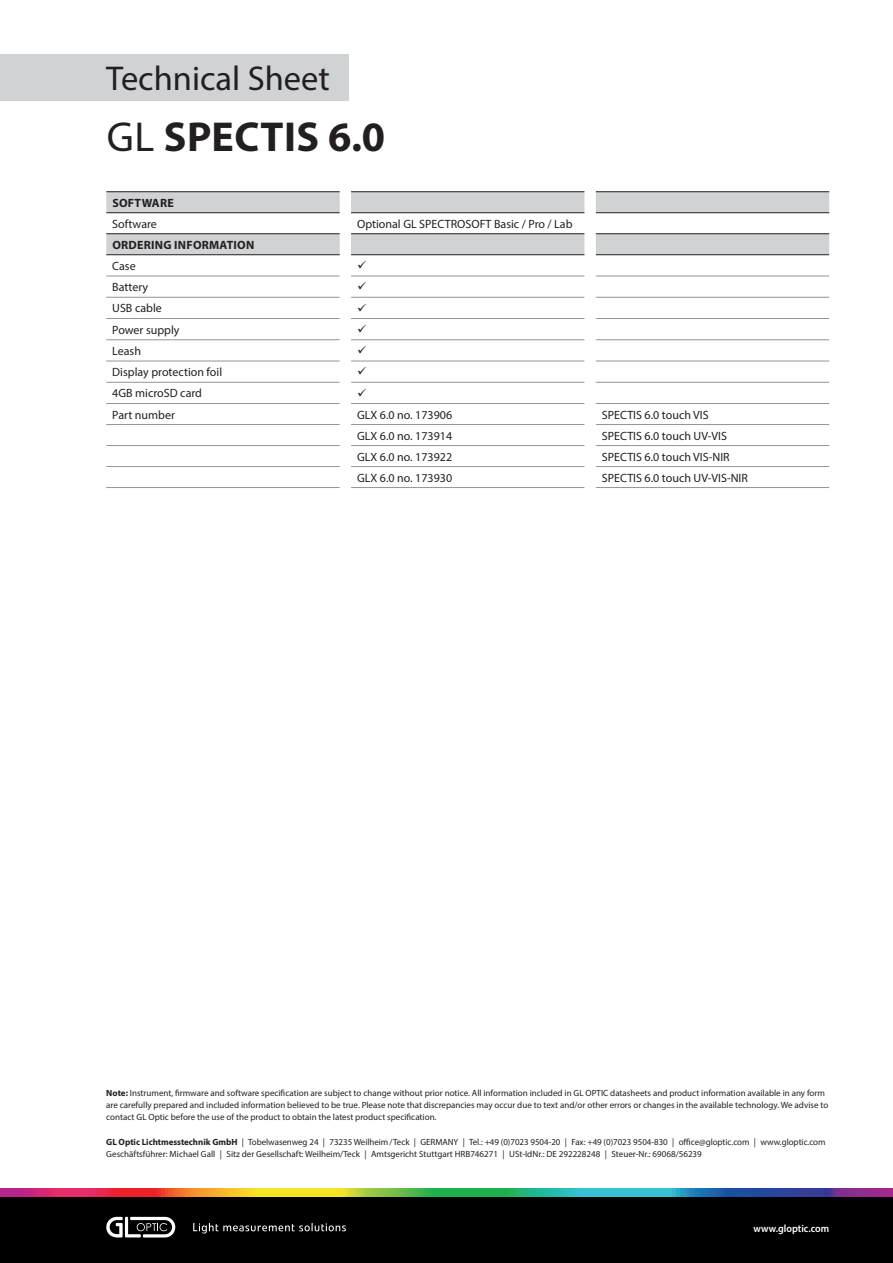
<style>
.page{position:relative;width:893px;height:1263px;background:#fff}
.page>*{position:absolute;margin:0;border:0;box-sizing:border-box;transform-origin:0 0}
.t1{font:700 42px "Myriad Pro";letter-spacing:.01em;color:#231f20}
.t2{font:34.5px "Myriad Pro";color:#231f20}
.Tabelleninhalt{font:12px "Myriad Pro";color:#231f20}
.Tabelleninhalt-2{font:700 12px "Myriad Pro";letter-spacing:.02em;color:#231f20}
.t3{font:600 10.5px "Myriad Pro";color:#fff;scale:.95 1}
.t4{font:9px/12px "Myriad Pro";color:#231f20}
.s1{font-weight:400}
.s2{font-weight:700}
</style>
<div class="page">
<div style="left:0;top:1196px;width:893px;height:67px;background:#000"></div>
<svg style="left:0;top:1188px;width:893px;height:8px;background:#82866f"></svg>
<svg style="left:193px;top:1223px;width:153px;height:10px"></svg>
<svg style="left:106px;top:1217px;width:69px;height:20px"></svg>
<div style="left:0;top:54px;width:349px;height:47px;background:#d1d2d4"></div>
<svg style="left:106px;top:192px;width:234px;height:62px"></svg>
<svg style="left:351px;top:192px;width:478px;height:63px"></svg>
<hr style="left:106px;top:191px;width:234px;height:1px;background:#231f20">
<hr style="left:351px;top:191px;width:233px;height:1px;background:#231f20">
<hr style="left:596px;top:191px;width:233px;height:1px;background:#231f20">
<hr style="left:106px;top:212px;width:234px;height:1px;background:#231f20">
<hr style="left:351px;top:212px;width:233px;height:1px;background:#231f20">
<hr style="left:596px;top:212px;width:233px;height:1px;background:#231f20">
<hr style="left:106px;top:233px;width:234px;height:1px;background:#231f20">
<hr style="left:351px;top:233px;width:233px;height:1px;background:#231f20">
<hr style="left:596px;top:233px;width:233px;height:1px;background:#231f20">
<hr style="left:106px;top:254px;width:234px;height:1px;background:#231f20">
<hr style="left:351px;top:254px;width:233px;height:1px;background:#231f20">
<hr style="left:596px;top:254px;width:233px;height:1px;background:#231f20">
<hr style="left:106px;top:487px;width:234px;height:1px;background:#939598">
<hr style="left:351px;top:487px;width:233px;height:1px;background:#939598">
<hr style="left:596px;top:487px;width:233px;height:1px;background:#939598">
<hr style="left:106px;top:276px;width:234px;height:1px;background:#939598">
<hr style="left:351px;top:276px;width:233px;height:1px;background:#939598">
<hr style="left:596px;top:276px;width:233px;height:1px;background:#939598">
<hr style="left:106px;top:297px;width:234px;height:1px;background:#939598">
<hr style="left:351px;top:297px;width:233px;height:1px;background:#939598">
<hr style="left:596px;top:297px;width:233px;height:1px;background:#939598">
<hr style="left:106px;top:318px;width:234px;height:1px;background:#939598">
<hr style="left:351px;top:318px;width:233px;height:1px;background:#939598">
<hr style="left:596px;top:318px;width:233px;height:1px;background:#939598">
<hr style="left:106px;top:339px;width:234px;height:1px;background:#939598">
<hr style="left:351px;top:339px;width:233px;height:1px;background:#939598">
<hr style="left:596px;top:339px;width:233px;height:1px;background:#939598">
<hr style="left:106px;top:361px;width:234px;height:1px;background:#939598">
<hr style="left:351px;top:361px;width:233px;height:1px;background:#939598">
<hr style="left:596px;top:361px;width:233px;height:1px;background:#939598">
<hr style="left:106px;top:382px;width:234px;height:1px;background:#939598">
<hr style="left:351px;top:382px;width:233px;height:1px;background:#939598">
<hr style="left:596px;top:382px;width:233px;height:1px;background:#939598">
<hr style="left:106px;top:403px;width:234px;height:1px;background:#939598">
<hr style="left:351px;top:403px;width:233px;height:1px;background:#939598">
<hr style="left:596px;top:403px;width:233px;height:1px;background:#939598">
<hr style="left:106px;top:424px;width:234px;height:1px;background:#939598">
<hr style="left:351px;top:424px;width:233px;height:1px;background:#939598">
<hr style="left:596px;top:424px;width:233px;height:1px;background:#939598">
<hr style="left:106px;top:445px;width:234px;height:1px;background:#939598">
<hr style="left:351px;top:445px;width:233px;height:1px;background:#939598">
<hr style="left:596px;top:445px;width:233px;height:1px;background:#939598">
<hr style="left:106px;top:466px;width:234px;height:1px;background:#939598">
<hr style="left:351px;top:466px;width:233px;height:1px;background:#939598">
<hr style="left:596px;top:466px;width:233px;height:1px;background:#939598">
<h2 class="t2" style="left:106px;top:57px;width:225px">Technical Sheet</h2>
<h1 class="t1" style="left:107px;top:109px;width:280px"><span class="s1">GL</span> SPECTIS 6.0</h1>
<p class="Tabelleninhalt-2" style="left:112px;top:195px;width:63px">SOFTWARE</p>
<p class="Tabelleninhalt" style="left:112px;top:216px;width:46px">Software</p>
<p class="Tabelleninhalt" style="left:357px;top:216px;width:217px">Optional GL SPECTROSOFT Basic / Pro / Lab</p>
<p class="Tabelleninhalt-2" style="left:112px;top:237px;width:143px">ORDERING INFORMATION</p>
<p class="Tabelleninhalt" style="left:112px;top:258px;width:25px">Case</p>
<p class="Tabelleninhalt" style="left:112px;top:280px;width:37px">Battery</p>
<p class="Tabelleninhalt" style="left:112px;top:301px;width:51px">USB cable</p>
<p class="Tabelleninhalt" style="left:112px;top:322px;width:69px">Power supply</p>
<p class="Tabelleninhalt" style="left:112px;top:343px;width:30px">Leash</p>
<p class="Tabelleninhalt" style="left:112px;top:365px;width:111px">Display protection foil</p>
<p class="Tabelleninhalt" style="left:112px;top:386px;width:91px">4GB microSD card</p>
<p class="Tabelleninhalt" style="left:112px;top:407px;width:64px">Part number</p>
<p class="Tabelleninhalt" style="left:357px;top:407px;width:97px">GLX 6.0 no. 173906</p>
<p class="Tabelleninhalt" style="left:602px;top:407px;width:108px">SPECTIS 6.0 touch VIS</p>
<p class="Tabelleninhalt" style="left:357px;top:428px;width:97px">GLX 6.0 no. 173914</p>
<p class="Tabelleninhalt" style="left:602px;top:428px;width:127px">SPECTIS 6.0 touch UV-VIS</p>
<p class="Tabelleninhalt" style="left:357px;top:449px;width:97px">GLX 6.0 no. 173922</p>
<p class="Tabelleninhalt" style="left:602px;top:449px;width:129px">SPECTIS 6.0 touch VIS-NIR</p>
<p class="Tabelleninhalt" style="left:357px;top:470px;width:97px">GLX 6.0 no. 173930</p>
<p class="Tabelleninhalt" style="left:602px;top:470px;width:148px">SPECTIS 6.0 touch UV-VIS-NIR</p>
<p class="t4" style="left:106px;top:1087px;width:723px"><span class="s2">Note:</span> Instrument, firmware and software specification are subject to change without prior notice. All information included in GL OPTIC datasheets and product information available in any form are carefully prepared and included information believed to be true. Please note that discrepancies may occur due to text and/or other errors or changes in the available technology. We advise to contact GL Optic before the use of the product to obtain the latest product specification.</p>
<p class="t4" style="left:106px;top:1135px;width:721px"><span class="s2">GL Optic Lichtmesstechnik GmbH</span> | Tobelwasenweg 24 | 73235 Weilheim/Teck | GERMANY | Tel.: +49 (0)7023 9504-20 | Fax: +49 (0)7023 9504-830 | office@gloptic.com | www.gloptic.com</p>
<p class="t4" style="left:106px;top:1147px;width:597px">Geschäftsführer: Michael Gall | Sitz der Gesellschaft: Weilheim/Teck | Amtsgericht Stuttgart HRB746271 | USt-IdNr.: DE 292228248 | Steuer-Nr.: 69068/56239</p>
<p class="t3" style="left:753px;top:1221px;width:81px">www.gloptic.com</p>
</div>
